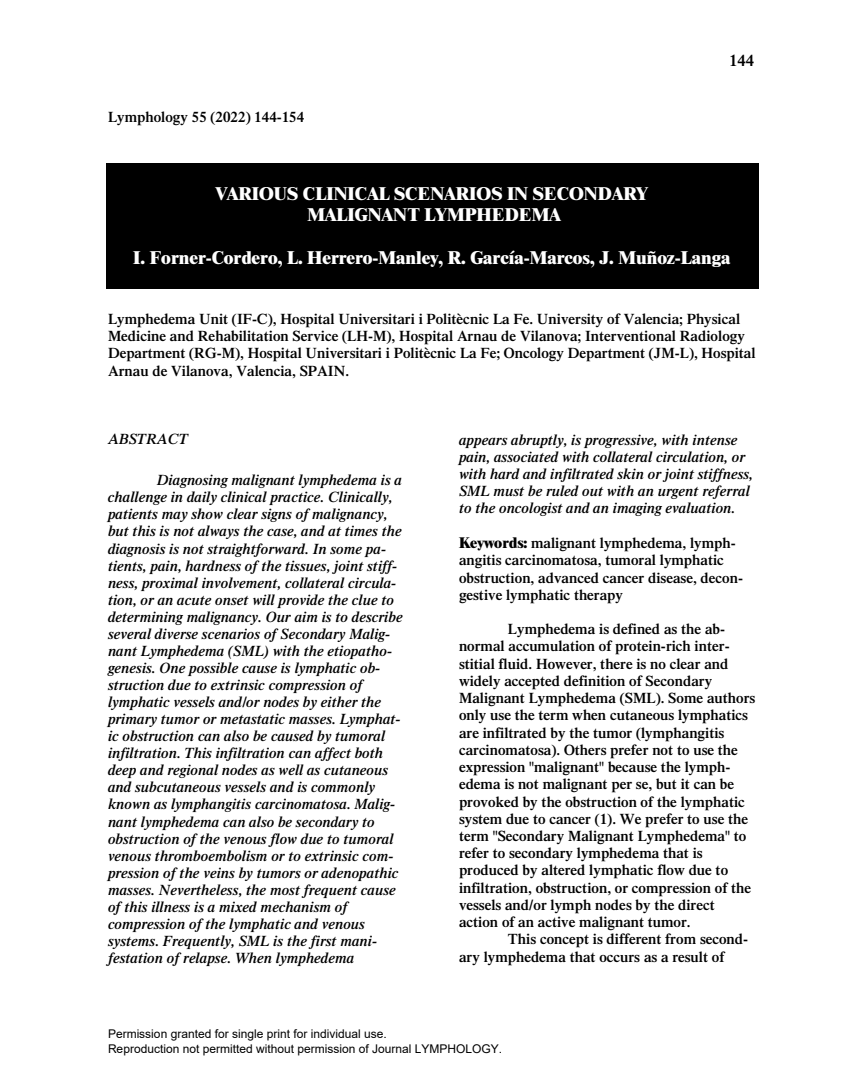
<style>
.page{position:relative;width:864px;height:1080px;background:#fff}
.page>*{position:absolute;margin:0;border:0;box-sizing:border-box;transform-origin:0 0}
.t1{font:800 18px "Times LT Std";color:#fff}
.t2{font:600 16.5px "Times LT Std";color:#000}
.t3{font:italic 600 15px/17.1px "Times LT Std";color:#000}
.t4{font:600 15px/17.2px "Times LT Std";color:#000}
.t5{font:12px/14.4px "Arial";color:#000}
.s1{font-weight:800}
</style>
<div class="page">
<div style="left:106px;top:163px;width:652px;height:19px;background:#000"></div>
<div style="left:106px;top:182px;width:652px;height:22px;background:#000"></div>
<div style="left:106px;top:204px;width:652px;height:21px;background:#000"></div>
<div style="left:106px;top:225px;width:652px;height:22px;background:#000"></div>
<div style="left:106px;top:247px;width:652px;height:22px;background:#000"></div>
<div style="left:106px;top:269px;width:652px;height:20px;background:#000"></div>
<p class="t4" style="left:108px;top:108px;width:198px">Lymphology 55 (2022) 144-154</p>
<p class="t2" style="left:729px;top:50px;width:26px">144</p>
<p class="t1" style="left:216px;top:183px;width:434px">VARIOUS CLINICAL SCENARIOS IN SECONDARY</p>
<p class="t1" style="left:308px;top:204px;width:255px">MALIGNANT LYMPHEDEMA</p>
<p class="t1" style="left:133px;top:248px;width:599px">I. Forner-Cordero, L. Herrero-Manley, R. García-Marcos, J. Muñoz-Langa</p>
<p class="t4" style="left:108px;top:310px;width:649px">Lymphedema Unit (IF-C), Hospital Universitari i Politècnic La Fe. University of Valencia; Physical Medicine and Rehabilitation Service (LH-M), Hospital Arnau de Vilanova; Interventional Radiology Department (RG-M), Hospital Universitari i Politècnic La Fe; Oncology Department (JM-L), Hospital Arnau de Vilanova, Valencia, SPAIN.</p>
<p class="t3" style="left:108px;top:431px;width:81px">ABSTRACT</p>
<p class="t3" style="left:108px;top:472px;width:296px;text-indent:49px">Diagnosing malignant lymphedema is a challenge in daily clinical practice. Clinically, patients may show clear signs of malignancy, but this is not always the case, and at times the diagnosis is not straightforward. In some pa&shy;tients, pain, hardness of the tissues, joint stiff&shy;ness, proximal involvement, collateral circula&shy;tion, or an acute onset will provide the clue to determining malignancy. Our aim is to describe several diverse scenarios of Secondary Malig&shy;nant Lymphedema (SML) with the etiopatho&shy;genesis. One possible cause is lymphatic ob&shy;struction due to extrinsic compression of lymphatic vessels and/or nodes by either the primary tumor or metastatic masses. Lymphat&shy;ic obstruction can also be caused by tumoral infiltration. This infiltration can affect both deep and regional nodes as well as cutaneous and subcutaneous vessels and is commonly known as lymphangitis carcinomatosa. Malig&shy;nant lymphedema can also be secondary to obstruction of the venous flow due to tumoral venous thromboembolism or to extrinsic com&shy;pression of the veins by tumors or adenopathic masses. Nevertheless, the most frequent cause of this illness is a mixed mechanism of compression of the lymphatic and venous systems. Frequently, SML is the first mani&shy;festation of relapse. When lymphedema</p>
<p class="t3" style="left:459px;top:431px;width:296px">appears abruptly, is progressive, with intense pain, associated with collateral circulation, or with hard and infiltrated skin or joint stiffness, SML must be ruled out with an urgent referral to the oncologist and an imaging evaluation.</p>
<p class="t4" style="left:459px;top:534px;width:285px"><span class="s1">Keywords:</span> malignant lymphedema, lymph&shy;angitis carcinomatosa, tumoral lymphatic obstruction, advanced cancer disease, decon&shy;gestive lymphatic therapy</p>
<p class="t4" style="left:459px;top:620px;width:298px;text-indent:49px">Lymphedema is defined as the ab&shy;normal accumulation of protein-rich inter&shy;stitial fluid. However, there is no clear and widely accepted definition of Secondary Malignant Lymphedema (SML). Some authors only use the term when cutaneous lymphatics are infiltrated by the tumor (lymphangitis carcinomatosa). Others prefer not to use the expression "malignant" because the lymph&shy;edema is not malignant per se, but it can be provoked by the obstruction of the lymphatic system due to cancer (1). We prefer to use the term "Secondary Malignant Lymphedema" to refer to secondary lymphedema that is produced by altered lymphatic flow due to infiltration, obstruction, or compression of the vessels and/or lymph nodes by the direct action of an active malignant tumor.</p>
<p class="t4" style="left:459px;top:931px;width:291px;text-indent:49px">This concept is different from second&shy;ary lymphedema that occurs as a result of</p>
<p class="t5" style="left:108px;top:1027px;width:396px">Permission granted for single print for individual use.<br>Reproduction not permitted without permission of Journal LYMPHOLOGY.</p>
</div>
